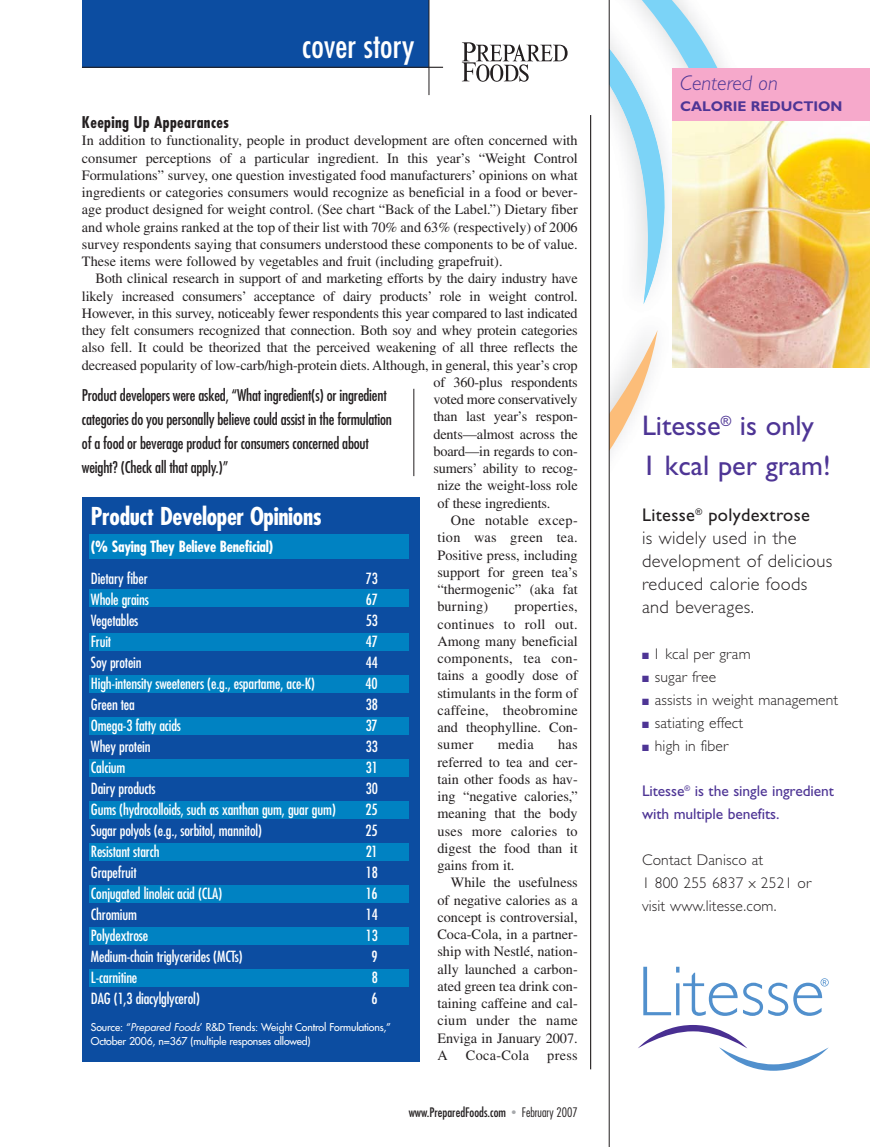
<style>
.page{position:relative;width:870px;height:1147px;background:#fff}
.page>*{position:absolute;margin:0;border:0;box-sizing:border-box;transform-origin:0 0}
.t1{font:condensed 33px "Futura";color:#fff}
.t2{font:28.35px/39.8px "Gill Sans+EICMZI";color:#4e3595}
.t3{font:700 condensed 24px "Futura";letter-spacing:-.015em;color:#fff}
.t4{font:21.3px "Gill Sans Light Italic+XHXVCX";color:#4e3595}
.t5{font:18.3px/23px "Gill Sans Light+FXYFJH";letter-spacing:.02em;color:#231f20}
.t6{font:18.3px "Gill Sans+EICMZI";letter-spacing:.02em;color:#231f20}
.t7{font:condensed 15.75px/24px "Futura";letter-spacing:-.015em;color:#231f20}
.t8{font:700 condensed 15.75px "Futura";letter-spacing:.025em;color:#231f20}
.t9{font:15.45px/23px "Gill Sans Light+FXYFJH";letter-spacing:.01em;color:#231f20}
.t10{font:15.45px/23px "Gill Sans+EICMZI";letter-spacing:-.005em;color:#4e3595}
.t11{font:condensed 15px "Futura";letter-spacing:-.01em;color:#fff}
.t12{font:700 condensed 15px "Futura";letter-spacing:-.015em;color:#fff}
.t13{font:14.25px/17.2px "Times";letter-spacing:-.01em;color:#231f20;text-align:justify}
.t14{font:14.25px "Times";letter-spacing:.02em;color:#231f20}
.t15{font:14.1px "Gill Sans Bold+GYGANP";color:#4e3595}
.t16{font:condensed 12.75px "Futura";color:#231f20}
.t17{font:300 condensed 12.75px "Futura";color:#231f20}
.t18{font:10.5px/14.2px "Futura";letter-spacing:-.015em;color:#fff}
.s1{font-style:italic}
.s2{color:#4e3595}
</style>
<div class="page">
<div style="left:82px;top:0;width:347px;height:67px;background:#0c4da1"></div>
<svg style="left:461px;top:42px;width:106px;height:40px"></svg>
<hr style="left:428px;top:0;width:1px;height:95px;background:#231f20">
<hr style="left:82px;top:67px;width:361px;height:1px;background:#231f20">
<hr style="left:590px;top:115px;width:1px;height:954px;background:#231f20">
<div style="left:82px;top:497px;width:337px;height:564px;background:#0c4da1"></div>
<div style="left:89px;top:534px;width:319px;height:25px;background:#0082c2"></div>
<div style="left:89px;top:589px;width:319px;height:17px;background:#0082c2"></div>
<div style="left:89px;top:633px;width:319px;height:17px;background:#0082c2"></div>
<div style="left:89px;top:675px;width:319px;height:17px;background:#0082c2"></div>
<div style="left:89px;top:717px;width:319px;height:17px;background:#0082c2"></div>
<div style="left:89px;top:759px;width:319px;height:17px;background:#0082c2"></div>
<div style="left:89px;top:801px;width:319px;height:17px;background:#0082c2"></div>
<div style="left:89px;top:843px;width:319px;height:17px;background:#0082c2"></div>
<div style="left:89px;top:885px;width:319px;height:17px;background:#0082c2"></div>
<div style="left:89px;top:927px;width:319px;height:17px;background:#0082c2"></div>
<div style="left:89px;top:969px;width:319px;height:17px;background:#0082c2"></div>
<hr style="left:413px;top:389px;width:1px;height:87px;background:#231f20">
<svg style="left:608px;top:0;width:261px;height:1147px"></svg>
<h1 class="t1" style="left:302px;top:31px;width:114px">cover story</h1>
<p class="t8" style="left:82px;top:115px;width:149px">Keeping Up Appearances</p>
<p class="t13" style="left:82px;top:133px;width:497px">In addition to functionality, people in product development are often concerned with consumer perceptions of a particular ingredient. In this year’s “Weight Control Formulations” survey, one question investigated food manufacturers’ opinions on what ingredients or categories consumers would recognize as beneficial in a food or bever&shy;age product designed for weight control. (See chart “Back of the Label.”) Dietary fiber and whole grains ranked at the top of their list with 70% and 63% (respectively) of 2006 survey respondents saying that consumers understood these components to be of value.<br>These items were followed by vegetables and fruit (including grapefruit).</p>
<p class="t13" style="left:95px;top:271px;width:483px">Both clinical research in support of and marketing efforts by the dairy industry have</p>
<p class="t13" style="left:82px;top:289px;width:497px">likely increased consumers’ acceptance of dairy products’ role in weight control.</p>
<p class="t13" style="left:82px;top:306px;width:497px">However, in this survey, noticeably fewer respondents this year compared to last indicated</p>
<p class="t13" style="left:82px;top:323px;width:497px">they felt consumers recognized that connection. Both soy and whey protein categories</p>
<p class="t13" style="left:82px;top:340px;width:497px">also fell. It could be theorized that the perceived weakening of all three reflects the</p>
<p class="t13" style="left:82px;top:358px;width:497px">decreased popularity of low-carb/high-protein diets. Although, in general, this year’s crop</p>
<p class="t13" style="left:433px;top:375px;width:146px">of 360-plus respondents</p>
<p class="t13" style="left:433px;top:392px;width:146px">voted more conservatively</p>
<p class="t13" style="left:433px;top:409px;width:146px">than last year’s respon-</p>
<p class="t13" style="left:433px;top:427px;width:146px">dents—almost across the</p>
<p class="t13" style="left:433px;top:444px;width:146px">board—in regards to con-</p>
<p class="t13" style="left:433px;top:461px;width:146px">sumers’ ability to recog-</p>
<p class="t13" style="left:437px;top:478px;width:142px">nize the weight-loss role</p>
<p class="t13" style="left:437px;top:496px;width:115px">of these ingredients.</p>
<p class="t14" style="left:451px;top:515px;width:128px">One notable excep-</p>
<p class="t14" style="left:437px;top:532px;width:142px">tion was green tea.</p>
<p class="t13" style="left:437px;top:547px;width:142px">Positive press, including</p>
<p class="t13" style="left:437px;top:565px;width:142px">support for green tea’s</p>
<p class="t13" style="left:437px;top:582px;width:142px">“thermogenic” (aka fat</p>
<p class="t14" style="left:437px;top:601px;width:52px">burning)</p>
<p class="t7" style="left:82px;top:384px;width:311px">Product developers were asked, “What ingredient(s) or ingredient categories do you personally believe could assist in the formulation of a food or beverage product for consumers concerned about weight? (Check all that apply.)”</p>
<h3 class="t3" style="left:91px;top:506px;width:232px">Product Developer Opinions</h3>
<p class="t12" style="left:91px;top:540px;width:184px">(% Saying They Believe Beneficial)</p>
<p class="t11" style="left:91px;top:571px;width:58px">Dietary fiber</p>
<p class="t11" style="left:365px;top:571px;width:14px">73</p>
<p class="t11" style="left:91px;top:592px;width:59px">Whole grains</p>
<p class="t11" style="left:365px;top:592px;width:14px">67</p>
<p class="t11" style="left:91px;top:613px;width:49px">Vegetables</p>
<p class="t11" style="left:365px;top:613px;width:14px">53</p>
<p class="t11" style="left:91px;top:634px;width:22px">Fruit</p>
<p class="t11" style="left:365px;top:634px;width:14px">47</p>
<p class="t11" style="left:91px;top:655px;width:52px">Soy protein</p>
<p class="t11" style="left:365px;top:655px;width:14px">44</p>
<p class="t11" style="left:91px;top:676px;width:225px">High-intensity sweeteners (e.g., espartame, ace-K)</p>
<p class="t11" style="left:365px;top:676px;width:14px">40</p>
<p class="t11" style="left:91px;top:697px;width:45px">Green tea</p>
<p class="t11" style="left:365px;top:697px;width:14px">38</p>
<p class="t11" style="left:91px;top:718px;width:92px">Omega-3 fatty acids</p>
<p class="t11" style="left:365px;top:718px;width:14px">37</p>
<p class="t11" style="left:91px;top:739px;width:61px">Whey protein</p>
<p class="t11" style="left:365px;top:739px;width:14px">33</p>
<p class="t11" style="left:91px;top:760px;width:36px">Calcium</p>
<p class="t11" style="left:365px;top:760px;width:14px">31</p>
<p class="t11" style="left:91px;top:781px;width:66px">Dairy products</p>
<p class="t11" style="left:365px;top:781px;width:14px">30</p>
<p class="t11" style="left:91px;top:802px;width:246px">Gums (hydrocolloids, such as xanthan gum, guar gum)</p>
<p class="t11" style="left:365px;top:802px;width:14px">25</p>
<p class="t11" style="left:91px;top:823px;width:173px">Sugar polyols (e.g., sorbitol, mannitol)</p>
<p class="t11" style="left:365px;top:823px;width:14px">25</p>
<p class="t11" style="left:91px;top:844px;width:70px">Resistant starch</p>
<p class="t11" style="left:365px;top:844px;width:14px">21</p>
<p class="t11" style="left:91px;top:865px;width:47px">Grapefruit</p>
<p class="t11" style="left:365px;top:865px;width:14px">18</p>
<p class="t11" style="left:91px;top:886px;width:133px">Conjugated linoleic acid (CLA)</p>
<p class="t11" style="left:365px;top:886px;width:14px">16</p>
<p class="t11" style="left:91px;top:907px;width:47px">Chromium</p>
<p class="t11" style="left:365px;top:907px;width:14px">14</p>
<p class="t11" style="left:91px;top:928px;width:59px">Polydextrose</p>
<p class="t11" style="left:365px;top:928px;width:14px">13</p>
<p class="t11" style="left:91px;top:949px;width:153px">Medium-chain triglycerides (MCTs)</p>
<p class="t11" style="left:371px;top:949px;width:8px">9</p>
<p class="t11" style="left:91px;top:970px;width:48px">L-carnitine</p>
<p class="t11" style="left:371px;top:970px;width:8px">8</p>
<p class="t11" style="left:91px;top:991px;width:110px">DAG (1,3 diacylglycerol)</p>
<p class="t11" style="left:371px;top:991px;width:8px">6</p>
<p class="t18" style="left:91px;top:1020px;width:301px">Source: “<span class="s1">Prepared Foods</span>’ R&amp;D Trends: Weight Control Formulations,”<br>October 2006, n=367 (multiple responses allowed)</p>
<p class="t13" style="left:437px;top:599px;width:142px;text-indent:77px">properties, continues to roll out.<br>Among many beneficial components, tea con&shy;tains a goodly dose of stimulants in the form of caffeine, theobromine and theophylline. Con&shy;sumer</p>
<p class="t13" style="left:437px;top:737px;width:142px;text-indent:121px">has referred to tea and cer&shy;tain other foods as hav&shy;ing “negative calories,” meaning that the body uses more calories to digest the food than it gains from it.</p>
<p class="t13" style="left:437px;top:875px;width:142px;text-indent:14px">While the usefulness of negative calories as a concept is controversial, Coca-Cola, in a partner&shy;ship with Nestlé, nation&shy;ally launched a carbon&shy;ated green tea drink con&shy;taining caffeine and cal&shy;cium under the name Enviga in January 2007.<br>A</p>
<p class="t13" style="left:497px;top:737px;width:37px">media</p>
<p class="t14" style="left:465px;top:1050px;width:65px">Coca-Cola</p>
<p class="t13" style="left:547px;top:1047px;width:32px">press</p>
<p class="t16" style="left:408px;top:1106px;width:99px">www.PreparedFoods.com</p>
<p class="t17" style="left:511px;top:1106px;width:67px"><sup>●</sup> February 2007</p>
<h3 class="t4" style="left:680px;top:70px;width:99px">Centered on</h3>
<p class="t15" style="left:679px;top:101px;width:164px">CALORIE REDUCTION</p>
<h2 class="t2" style="left:641px;top:409px;width:190px">Litesse<sup>®</sup> is only<br>1 kcal per gram!</h2>
<p class="t6" style="left:641px;top:508px;width:169px">Litesse<sup>®</sup> polydextrose</p>
<p class="t5" style="left:641px;top:528px;width:192px">is widely used in the development of delicious reduced calorie foods and beverages.</p>
<p class="t9" style="left:641px;top:644px;width:110px"><span class="s2">■</span> 1 kcal per gram</p>
<p class="t9" style="left:641px;top:666px;width:76px"><span class="s2">■</span> sugar free</p>
<p class="t9" style="left:641px;top:689px;width:197px"><span class="s2">■</span> assists in weight management</p>
<p class="t9" style="left:641px;top:712px;width:103px"><span class="s2">■</span> satiating effect</p>
<p class="t9" style="left:641px;top:735px;width:88px"><span class="s2">■</span> high in fiber</p>
<p class="t10" style="left:641px;top:781px;width:193px">Litesse<sup>®</sup> is the single ingredient with multiple benefits.</p>
<p class="t9" style="left:641px;top:850px;width:170px">Contact Danisco at<br>1 800 255 6837 x 2521 or visit www.litesse.com.</p>
</div>
